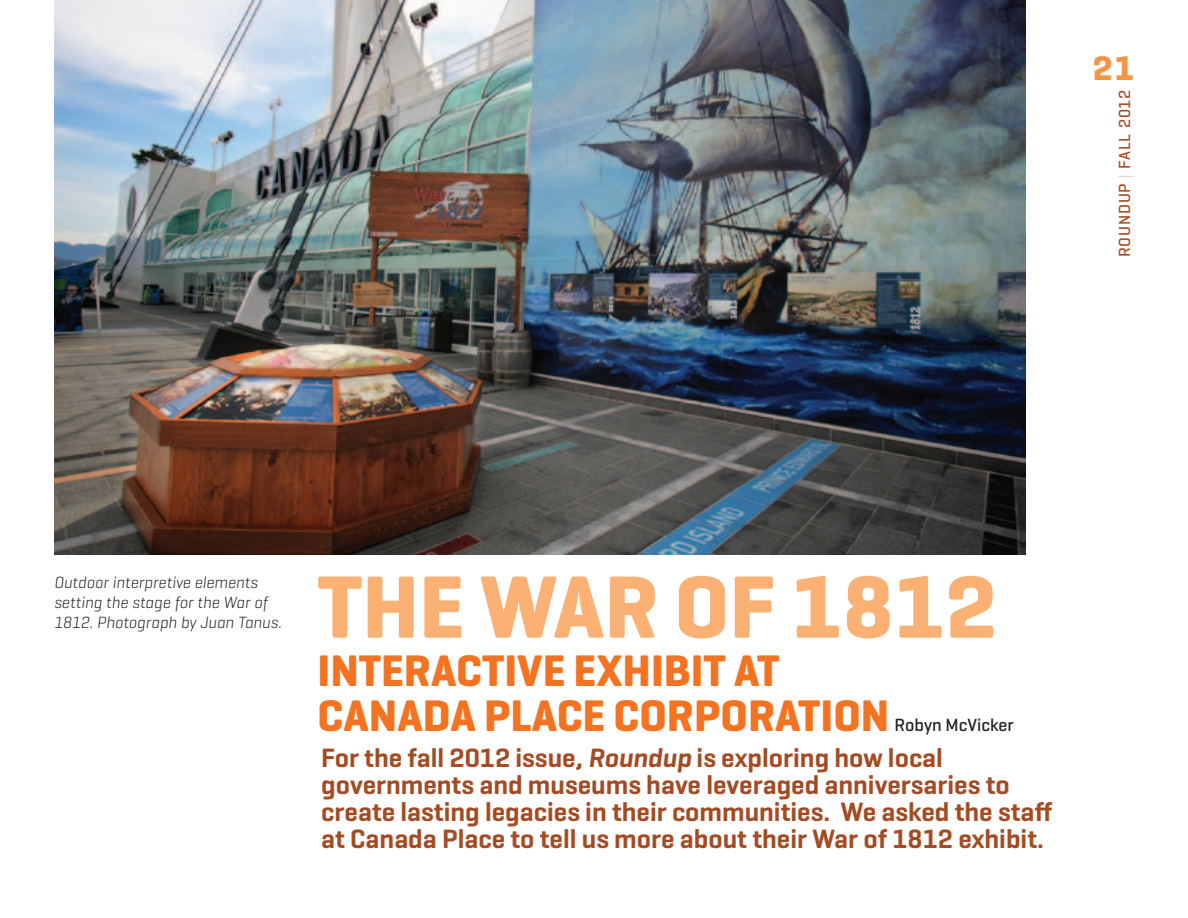
<style>
.page{position:relative;width:1188px;height:918px;background:#fff}
.page>*{position:absolute;margin:0;border:0;box-sizing:border-box;transform-origin:0 0}
.t1{font:700 90px "Geogrotesque";color:#fab173}
.t2{font:700 45px "Geogrotesque";color:#f47321}
.t3{font:700 34.8px "Geogrotesque";color:#f79443}
.t4{font:600 27px/27px "Geogrotesque";color:#a44b23}
.t5{font:500 18px "Geogrotesque";color:#231f20}
.t6{font:italic 300 16.5px/19.8px "Geogrotesque";color:#231f20}
.t7{font:500 16.5px "Geogrotesque";letter-spacing:.05em;color:#a44b23}
.s1{font-weight:100}
.s2{font-style:italic}
</style>
<div class="page">
<img style="left:54px;top:0;width:972px;height:554px">
<p class="t3" style="left:1093px;top:47px;width:43px">21</p>
<p class="t7" style="left:1114px;top:257px;width:169px;rotate:-90deg">ROUNDUP <span class="s1">|</span> FALL 2012</p>
<p class="t6" style="left:54px;top:572px;width:229px">Outdoor interpretive elements setting the stage for the War of<br>1812. Photograph by Juan Tanus.</p>
<h1 class="t1" style="left:318px;top:551px;width:222px">TH E WAR</h1>
<h1 class="t1" style="left:674px;top:551px;width:324px">OF 1812</h1>
<h2 class="t2" style="left:318px;top:643px;width:278px">INTERACTIVE EXHIBI</h2>
<h2 class="t2" style="left:704px;top:643px;width:77px">T AT</h2>
<h2 class="t2" style="left:318px;top:688px;width:107px">CANADA</h2>
<h2 class="t2" style="left:484px;top:688px;width:407px">PLACE CORPORATION</h2>
<p class="t5" style="left:895px;top:713px;width:121px">Robyn McVicker</p>
<p class="t4" style="left:321px;top:744px;width:733px">For the fall 2012 issue, <span class="s2">Roundup</span> is exploring how local governments and museums have leveraged anniversaries to create lasting legacies in their communities. We asked the staff at Canada Place to tell us more about their War of 1812 exhibit.</p>
</div>
